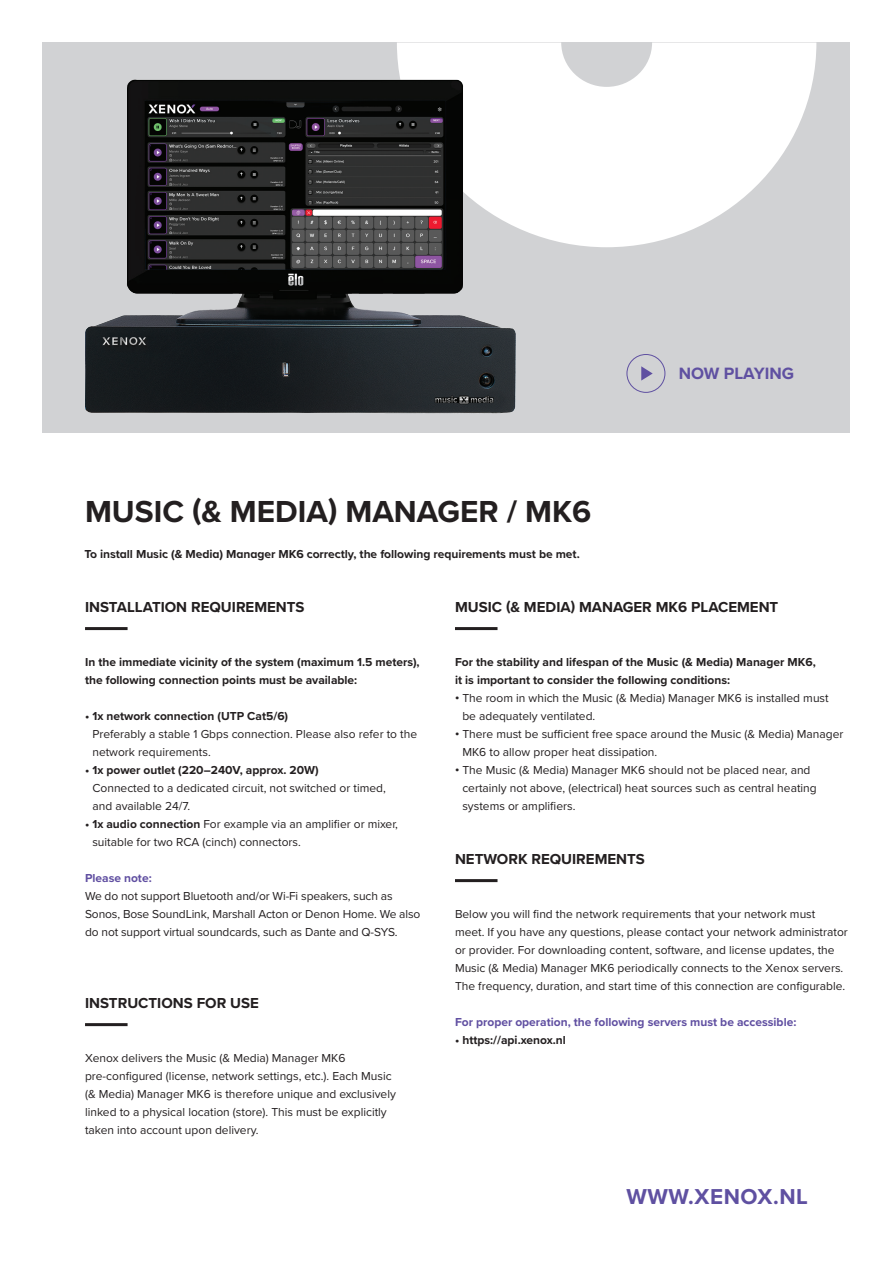
<style>
.page{position:relative;width:893px;height:1263px;background:#fff}
.page>*{position:absolute;margin:0;border:0;box-sizing:border-box;transform-origin:0 0}
.t1{font:700 31.5px "Proxima Nova";color:#231f20}
.t2{font:700 22.35px "Proxima Nova";letter-spacing:.025em;color:#5f50a1}
.t3{font:700 16.95px "Proxima Nova";color:#5f50a1}
.t4{font:700 15px "Proxima Nova";color:#231f20}
.t5{font:12px/18px "Proxima Nova";color:#231f20}
.t6{font:700 12px/18px "Proxima Nova";color:#231f20}
.t7{font:italic 700 12px "Proxima Nova";color:#231f20}
.t8{font:700 12px "Proxima Nova";color:#604fa1}
.s1{font-weight:700}
</style>
<div class="page">
<div style="left:43px;top:43px;width:807px;height:390px;background:#d1d2d4"></div>
<svg style="left:397px;top:43px;width:419px;height:204px;fill:#fff"></svg>
<div style="left:626px;top:354px;width:39px;height:39px;border:1px solid #5f50a1;border-radius:50%"></div>
<svg style="left:641px;top:366px;width:12px;height:15px"></svg>
<img style="left:85px;top:52px;width:453px;height:362px">
<hr style="left:85px;top:627px;width:43px;height:3px;background:#231f20">
<hr style="left:455px;top:627px;width:42px;height:3px;background:#231f20">
<hr style="left:85px;top:1023px;width:43px;height:3px;background:#231f20">
<hr style="left:455px;top:879px;width:42px;height:3px;background:#231f20">
<h1 class="t1" style="left:85px;top:488px;width:508px">MUSIC (&amp; MEDIA) MANAGER / MK6</h1>
<h3 class="t3" style="left:679px;top:360px;width:117px">NOW PLAYING</h3>
<p class="t7" style="left:85px;top:545px;width:501px">To installMusic(&amp; Media)ManagerMK6 correctly,thefollowing requirementsmustbemet.</p>
<p class="t4" style="left:455px;top:596px;width:325px">MUSIC (&amp; MEDIA) MANAGER MK6 PLACEMENT</p>
<p class="t4" style="left:85px;top:596px;width:221px">INSTALLATION REQUIREMENTS</p>
<p class="t6" style="left:85px;top:653px;width:336px">In the immediate vicinity of the system (maximum 1.5 meters), the following connection points must be available:</p>
<p class="t6" style="left:85px;top:707px;width:205px">• 1x network connection (UTP Cat5/6)</p>
<p class="t5" style="left:92px;top:724px;width:326px">Preferably a stable 1 Gbps connection. Please also refer to the network requirements.</p>
<p class="t6" style="left:85px;top:761px;width:235px">• 1x power outlet (220–240V, approx. 20W)</p>
<p class="t5" style="left:92px;top:778px;width:295px">Connected to a dedicated circuit, not switched or timed, and available 24/7.</p>
<p class="t5" style="left:92px;top:814px;width:307px;text-indent:-7px"><span class="s1">• 1x audio connection</span> For example via an amplifier or mixer, suitable for two RCA (cinch) connectors.</p>
<p class="t8" style="left:85px;top:869px;width:68px">Please note:</p>
<p class="t5" style="left:85px;top:886px;width:337px">We do not support Bluetooth and/or Wi-Fi speakers, such as<br>Sonos, Bose SoundLink, Marshall Acton or Denon Home. We also do not support virtual soundcards, such as Dante and Q-SYS.</p>
<p class="t4" style="left:85px;top:992px;width:175px">INSTRUCTIONS FOR USE</p>
<p class="t5" style="left:85px;top:1048px;width:312px">Xenox delivers the Music (&amp; Media) Manager MK6 pre-configured (license, network settings, etc.). Each Music (&amp; Media) Manager MK6 is therefore unique and exclusively linked to a physical location (store). This must be explicitly taken into account upon delivery.</p>
<p class="t6" style="left:455px;top:653px;width:362px">For the stability and lifespan of the Music (&amp; Media) Manager MK6, it is important to consider the following conditions:</p>
<p class="t5" style="left:462px;top:688px;width:368px;text-indent:-7px"><span class="s1">•</span> The room in which the Music (&amp; Media) Manager MK6 is installed must be adequately ventilated.</p>
<p class="t5" style="left:462px;top:724px;width:382px;text-indent:-7px"><span class="s1">•</span> There must be sufficient free space around the Music (&amp; Media) Manager<br>MK6 to allow proper heat dissipation.</p>
<p class="t5" style="left:462px;top:760px;width:356px;text-indent:-7px"><span class="s1">•</span> The Music (&amp; Media) Manager MK6 should not be placed near, and certainly not above, (electrical) heat sources such as central heating systems or amplifiers.</p>
<p class="t4" style="left:455px;top:848px;width:191px">NETWORK REQUIREMENTS</p>
<p class="t5" style="left:455px;top:904px;width:394px">Below you will find the network requirements that your network must meet. If you have any questions, please contact your network administrator or provider. For downloading content, software, and license updates, the Music (&amp; Media) Manager MK6 periodically connects to the Xenox servers.<br>The frequency, duration, and start time of this connection are configurable.</p>
<p class="t8" style="left:455px;top:1013px;width:343px">For proper operation, the following servers must be accessible:</p>
<p class="t6" style="left:455px;top:1031px;width:112px">• https://api.xenox.nl</p>
<h2 class="t2" style="left:626px;top:1179px;width:183px">WWW.XENOX.NL</h2>
</div>
